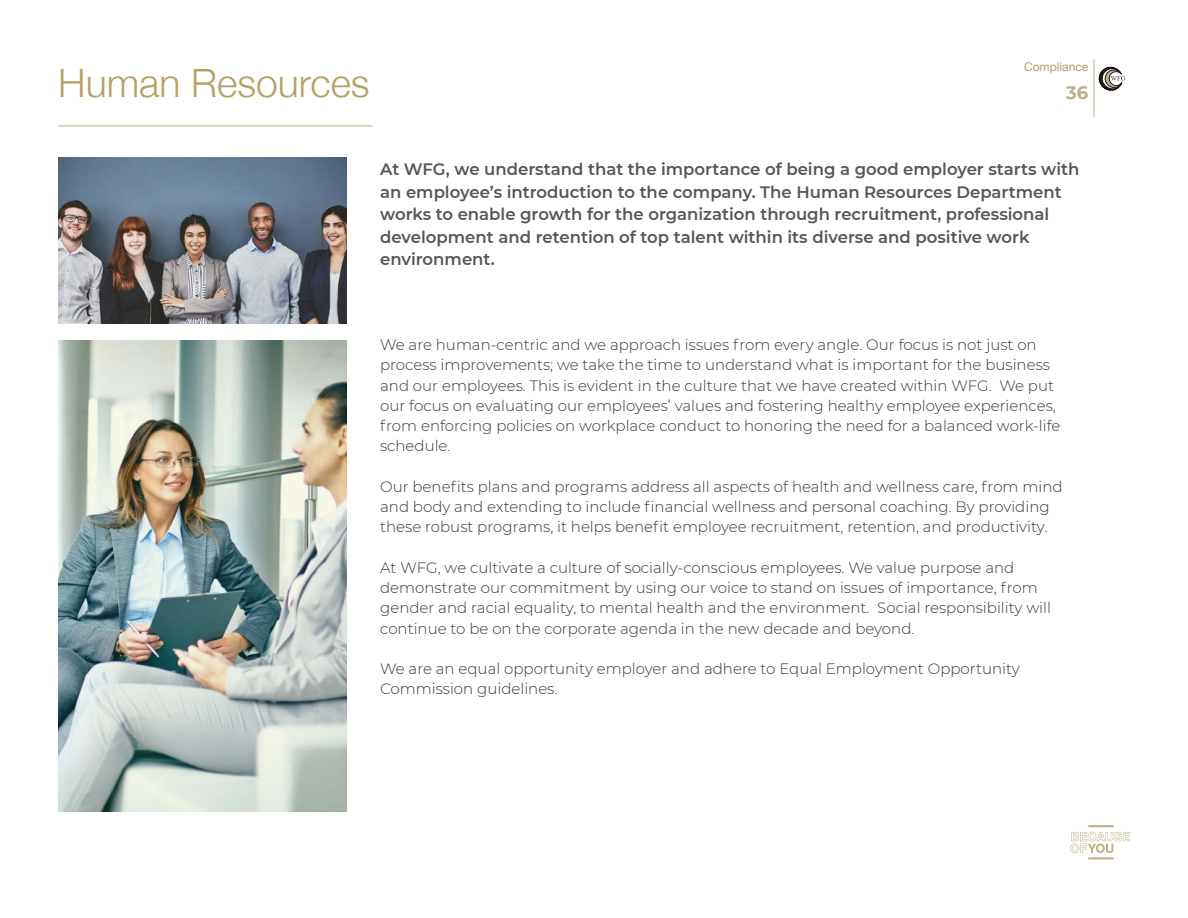
<style>
.page{position:relative;width:1188px;height:918px;background:#fff}
.page>*{position:absolute;margin:0;border:0;box-sizing:border-box;transform-origin:0 0}
.t1{font:300 39px "Helvetica Neue";color:#b6a165}
.t2{font:700 18px "Montserrat";color:#beaf86}
.t3{font:600 16.5px/22.5px "Montserrat";color:#565757}
.t4{font:300 15px/20.2px "Montserrat";color:#373838}
.t5{font:12px "Helvetica Neue";color:#b6a165}
</style>
<div class="page">
<svg style="left:1098px;top:66px;width:28px;height:25px"></svg>
<hr style="left:1094px;top:59px;width:1px;height:58px;background:#beaf86">
<svg style="left:1070px;top:825px;width:60px;height:34px"></svg>
<img style="left:58px;top:158px;width:289px;height:166px">
<img style="left:58px;top:340px;width:289px;height:472px">
<hr style="left:58px;top:125px;width:315px;height:1px;background:#beaf86">
<p class="t1" style="left:58px;top:52px;width:313px">Human Resources</p>
<p class="t5" style="left:1024px;top:58px;width:66px">Compliance</p>
<p class="t2" style="left:1066px;top:80px;width:24px">36</p>
<p class="t3" style="left:380px;top:157px;width:701px">At WFG, we understand that the importance of being a good employer starts with an employee’s introduction to the company. The Human Resources Department works to enable growth for the organization through recruitment, professional development and retention of top talent within its diverse and positive work environment.</p>
<p class="t4" style="left:380px;top:334px;width:682px">We are human-centric and we approach issues from every angle. Our focus is not just on process improvements; we take the time to understand what is important for the business and our employees. This is evident in the culture that we have created within WFG. We put our focus on evaluating our employees’ values and fostering healthy employee experiences, from enforcing policies on workplace conduct to honoring the need for a balanced work-life schedule.</p>
<p class="t4" style="left:380px;top:476px;width:684px">Our benefits plans and programs address all aspects of health and wellness care, from mind and body and extending to include financial wellness and personal coaching. By providing these robust programs, it helps benefit employee recruitment, retention, and productivity.</p>
<p class="t4" style="left:380px;top:557px;width:672px">At WFG, we cultivate a culture of socially-conscious employees. We value purpose and demonstrate our commitment by using our voice to stand on issues of importance, from gender and racial equality, to mental health and the environment. Social responsibility will continue to be on the corporate agenda in the new decade and beyond.</p>
<p class="t4" style="left:380px;top:658px;width:641px">We are an equal opportunity employer and adhere to Equal Employment Opportunity<br>Commission guidelines.</p>
</div>
